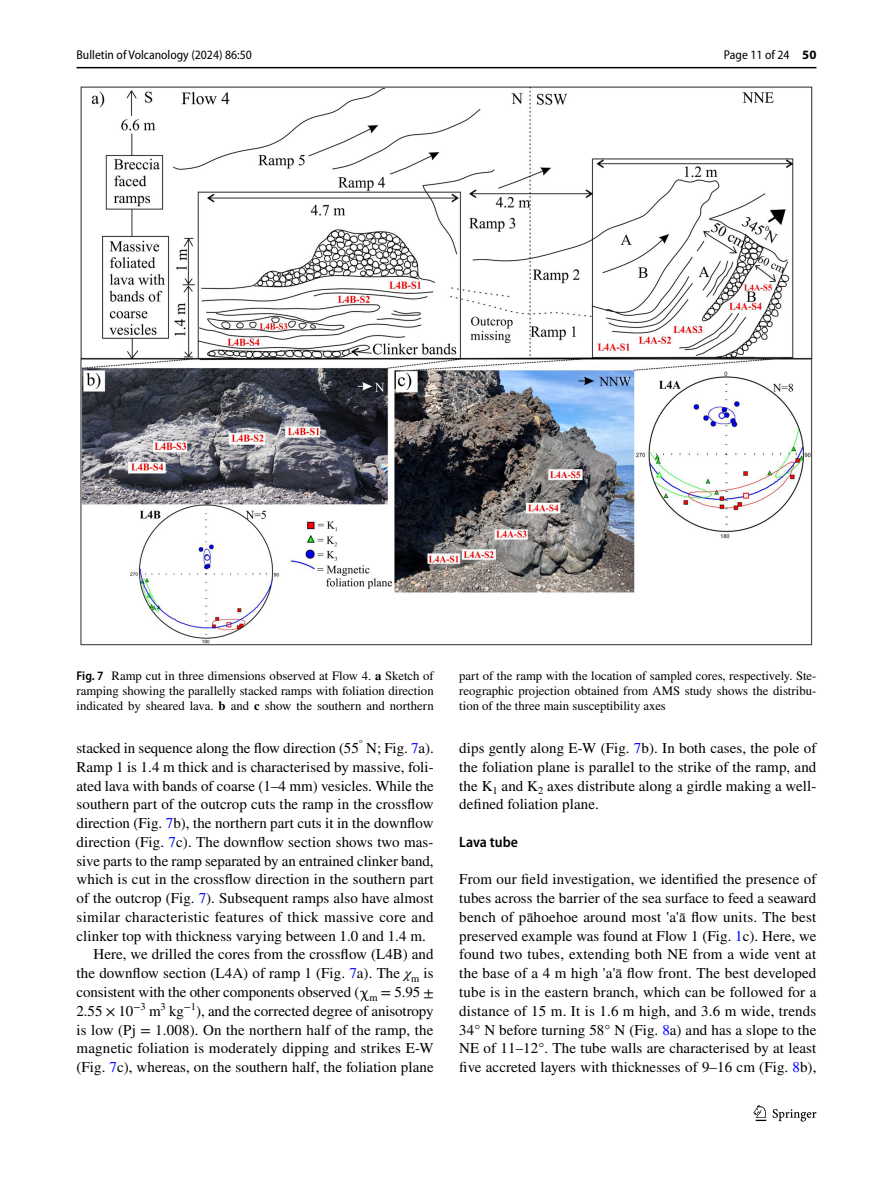
<style>
.page{position:relative;width:893px;height:1187px;background:#fff}
.page>*{position:absolute;margin:0;border:0;box-sizing:border-box;transform-origin:0 0}
.t1{font:15px/18.8px "STIX";letter-spacing:.005em;color:#000;text-align:justify}
.t2{font:600 semi-condensed 15px "Myriad Pro";color:#000}
.t3{font:12.75px/15px "STIX";color:#000;text-align:justify}
.t4{font:semi-condensed 12.75px "Myriad Pro";color:#000}
.s1{font-weight:700;font-stretch:normal}
.s2{font-family:"Myriad Pro";font-weight:600;font-stretch:semi-condensed}
.s3{font-weight:700}
.s4{color:#00f}
.s5{font-style:italic}
.s6{font-family:"Code 2000"}
</style>
<div class="page">
<hr style="left:77px;top:67px;width:739px;height:1px;background:#000">
<svg style="left:753px;top:1105px;width:13px;height:15px"></svg>
<svg style="left:773px;top:1109px;width:43px;height:12px"></svg>
<img style="left:81px;top:87px;width:731px;height:558px">
<p class="t4" style="left:77px;top:48px;width:177px">Bulletin of Volcanology (2024) 86:50</p>
<p class="t4" style="left:724px;top:48px;width:94px">Page 11 of 24 <span class="s1">50</span></p>
<p class="t3" style="left:77px;top:669px;width:359px"><span class="s2">Fig. 7</span> Ramp cut in three dimensions observed at Flow 4. <span class="s3">a</span> Sketch of ramping showing the parallelly stacked ramps with foliation direction indicated by sheared lava. <span class="s3">b</span> and <span class="s3">c</span> show the southern and northern</p>
<p class="t3" style="left:459px;top:669px;width:359px">part of the ramp with the location of sampled cores, respectively. Ste&shy;reographic projection obtained from AMS study shows the distribu&shy;tion of the three main susceptibility axes</p>
<p class="t1" style="left:77px;top:739px;width:359px">stacked in sequence along the flow direction (55<sup>°</sup> N; Fig. <span class="s4">7</span>a).</p>
<p class="t1" style="left:77px;top:758px;width:359px">Ramp 1 is 1.4 m thick and is characterised by massive, foli-</p>
<p class="t1" style="left:77px;top:777px;width:359px">ated lava with bands of coarse (1–4 mm) vesicles. While the</p>
<p class="t1" style="left:77px;top:796px;width:359px">southern part of the outcrop cuts the ramp in the crossflow</p>
<p class="t1" style="left:77px;top:814px;width:359px">direction (Fig. <span class="s4">7</span>b), the northern part cuts it in the downflow</p>
<p class="t1" style="left:77px;top:833px;width:358px">direction (Fig. <span class="s4">7</span>c). The downflow section shows two mas-</p>
<p class="t1" style="left:77px;top:852px;width:359px">sive parts to the ramp separated by an entrained clinker band,</p>
<p class="t1" style="left:77px;top:871px;width:359px">which is cut in the crossflow direction in the southern part</p>
<p class="t1" style="left:77px;top:889px;width:359px">of the outcrop (Fig. <span class="s4">7</span>). Subsequent ramps also have almost</p>
<p class="t1" style="left:77px;top:908px;width:359px">similar characteristic features of thick massive core and</p>
<p class="t1" style="left:77px;top:927px;width:351px">clinker top with thickness varying between 1.0 and 1.4 m.</p>
<p class="t1" style="left:94px;top:946px;width:342px">Here, we drilled the cores from the crossflow (L4B) and</p>
<p class="t1" style="left:77px;top:964px;width:359px">the downflow section (L4A) of ramp 1 (Fig. <span class="s4">7</span>a). The <span class="s5">χ</span><sub>m</sub> is</p>
<p class="t1" style="left:77px;top:983px;width:359px">consistent with the other components observed (<span class="s6">χ</span><sub>m</sub> = 5.95 ±</p>
<p class="t1" style="left:77px;top:1002px;width:359px">2.55 × 10<sup>−3</sup> m<sup>3</sup> kg<sup>−1</sup>), and the corrected degree of anisotropy</p>
<p class="t1" style="left:77px;top:1021px;width:359px">is low (Pj = 1.008). On the northern half of the ramp, the</p>
<p class="t1" style="left:77px;top:1039px;width:359px">magnetic foliation is moderately dipping and strikes E-W</p>
<p class="t1" style="left:77px;top:1058px;width:359px">(Fig. <span class="s4">7</span>c), whereas, on the southern half, the foliation plane</p>
<p class="t1" style="left:459px;top:739px;width:359px">dips gently along E-W (Fig. <span class="s4">7</span>b). In both cases, the pole of the foliation plane is parallel to the strike of the ramp, and the K<sub>1</sub> and K<sub>2</sub> axes distribute along a girdle making a well&shy;defined foliation plane.</p>
<p class="t2" style="left:459px;top:833px;width:60px">Lava tube</p>
<p class="t1" style="left:459px;top:871px;width:359px">From our field investigation, we identified the presence of tubes across the barrier of the sea surface to feed a seaward bench of pāhoehoe around most 'a'ā flow units. The best preserved example was found at Flow 1 (Fig. <span class="s4">1</span>c). Here, we found two tubes, extending both NE from a wide vent at the base of a 4 m high 'a'ā flow front. The best developed tube is in the eastern branch, which can be followed for a distance of 15 m. It is 1.6 m high, and 3.6 m wide, trends 34° N before turning 58° N (Fig. <span class="s4">8</span>a) and has a slope to the NE of 11–12°. The tube walls are characterised by at least five accreted layers with thicknesses of 9–16 cm (Fig. <span class="s4">8</span>b),</p>
</div>
